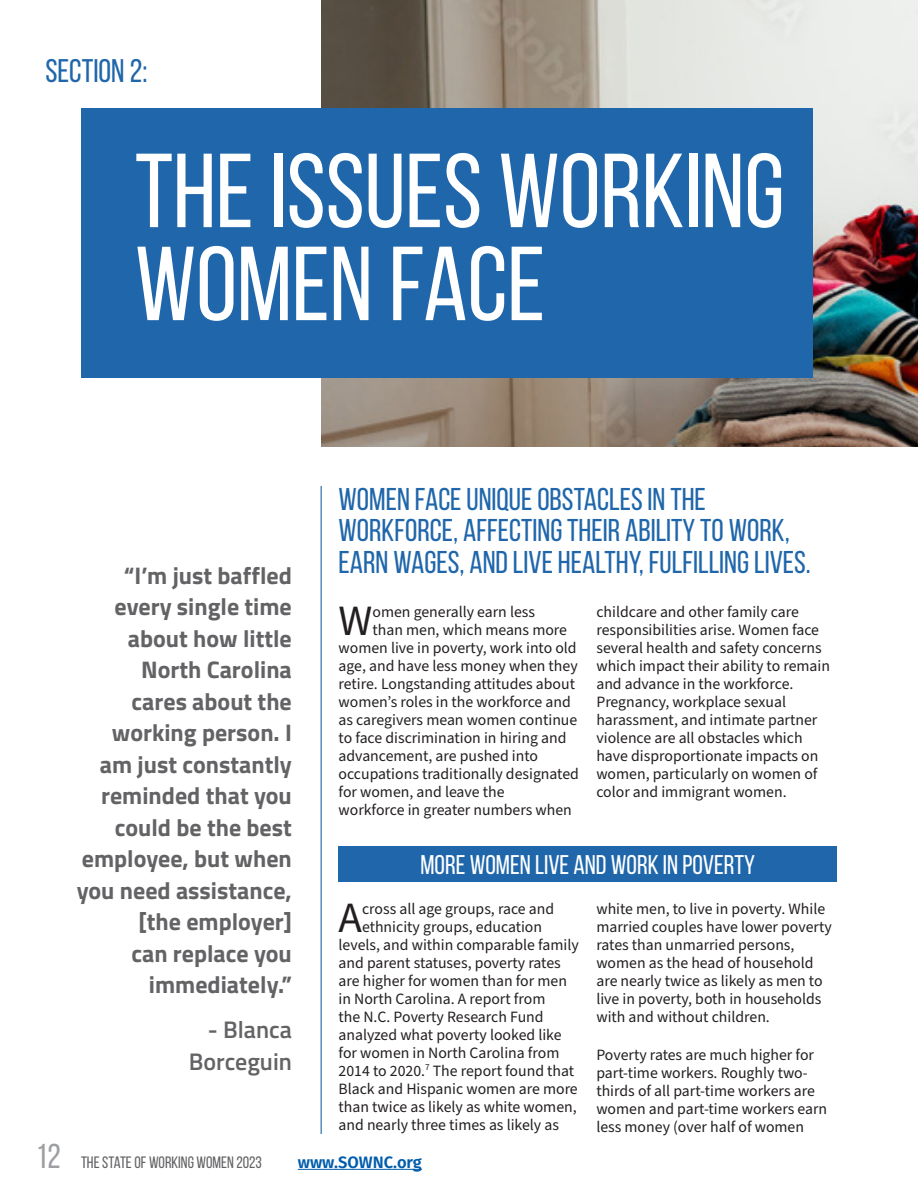
<style>
.page{position:relative;width:918px;height:1188px;background:#fff}
.page>*{position:absolute;margin:0;border:0;box-sizing:border-box;transform-origin:0 0}
._90_Header_white_Bebas_Neue{font:105px/93px "Bebas Neue";color:#fff}
.TEXT_-_1st_para_-_CAP{font:43.2px "Source Sans Pro";color:#231f20}
._18_Content_gray_Bebas_Neue{font:32.7px "Bebas Neue";color:#1f66aa}
.SUBHED-blue{font:31.5px/31.5px "Bebas Neue";color:#1f66aa}
.SUB_SUB_hed_-_orange_box{font:27px "Bebas Neue";color:#fff}
.PULL_QUOTE_-_rt_flush{font:700 24px/31.5px "Titillium Web";color:#636366;text-align:right}
.PULL_QUOTE_-_rt_flush-2{font:600 24px/31.5px "Titillium Web";color:#636366;text-align:right}
.t1{font:16.5px "Bebas Neue";color:#636366}
.t2{font:600 16.5px "Fira Sans";color:#015dac}
.TEXT_-_1st_para_-_CAP-2{font:15.75px/18px "Source Sans Pro";color:#231f20}
.TEXT{font:15.75px/18px "Source Sans Pro";color:#231f20}
.s1{font-size:34.5px;color:#9d9fa2}
</style>
<div class="page">
<img style="left:322px;top:0;width:596px;height:446px">
<hr style="left:298px;top:1169px;width:124px;height:1px;background:#015dac">
<div style="left:81px;top:108px;width:731px;height:270px;background:#1f66aa"></div>
<hr style="left:321px;top:486px;width:1px;height:648px;background:#1f66aa">
<div style="left:339px;top:847px;width:498px;height:35px;background:#1f66aa"></div>
<p class="_18_Content_gray_Bebas_Neue" style="left:45px;top:53px;width:104px">SECTION 2:</p>
<p class="_90_Header_white_Bebas_Neue" style="left:135px;top:143px;width:651px">THE ISSUES WORKING<br>WOMEN FACE</p>
<p class="PULL_QUOTE_-_rt_flush" style="left:77px;top:558px;width:217px">“I’m just baffled every single time about how little<br>North Carolina<br>cares about the working person. I am just constantly reminded that you could be the best employee, but when you need assistance, [the employer]<br>can replace you immediately.”</p>
<p class="PULL_QUOTE_-_rt_flush-2" style="left:189px;top:1013px;width:105px">- Blanca<br>Borceguin</p>
<p class="SUBHED-blue" style="left:339px;top:483px;width:474px">WOMEN FACE UNIQUE OBSTACLES IN THE<br>WORKFORCE, AFFECTING THEIR ABILITY TO WORK,<br>EARN WAGES, AND LIVE HEALTHY, FULFILLING LIVES.</p>
<p class="TEXT_-_1st_para_-_CAP" style="left:339px;top:592px;width:35px">W</p>
<p class="TEXT_-_1st_para_-_CAP-2" style="left:373px;top:603px;width:164px">omen generally earn less</p>
<p class="TEXT_-_1st_para_-_CAP-2" style="left:373px;top:621px;width:196px">than men, which means more</p>
<p class="TEXT_-_1st_para_-_CAP-2" style="left:339px;top:639px;width:240px">women live in poverty, work into old</p>
<p class="TEXT_-_1st_para_-_CAP-2" style="left:339px;top:657px;width:241px">age, and have less money when they</p>
<p class="TEXT_-_1st_para_-_CAP-2" style="left:339px;top:675px;width:238px">retire. Longstanding attitudes about</p>
<p class="TEXT_-_1st_para_-_CAP-2" style="left:339px;top:693px;width:234px">women’s roles in the workforce and</p>
<p class="TEXT_-_1st_para_-_CAP-2" style="left:339px;top:711px;width:240px">as caregivers mean women continue</p>
<p class="TEXT_-_1st_para_-_CAP-2" style="left:339px;top:729px;width:229px">to face discrimination in hiring and</p>
<p class="TEXT_-_1st_para_-_CAP-2" style="left:339px;top:747px;width:201px">advancement, are pushed into</p>
<p class="TEXT_-_1st_para_-_CAP-2" style="left:339px;top:765px;width:242px">occupations traditionally designated</p>
<p class="TEXT_-_1st_para_-_CAP-2" style="left:339px;top:783px;width:167px">for women, and leave the</p>
<p class="TEXT_-_1st_para_-_CAP-2" style="left:339px;top:801px;width:235px">workforce in greater numbers when</p>
<p class="TEXT_-_1st_para_-_CAP-2" style="left:596px;top:603px;width:235px">childcare and other family care responsibilities arise. Women face several health and safety concerns which impact their ability to remain and advance in the workforce.<br>Pregnancy, workplace sexual harassment, and intimate partner violence are all obstacles which have disproportionate impacts on women, particularly on women of color and immigrant women.</p>
<p class="SUB_SUB_hed_-_orange_box" style="left:421px;top:850px;width:336px">MORE WOMEN LIVE AND WORK IN POVERTY</p>
<p class="TEXT_-_1st_para_-_CAP" style="left:339px;top:888px;width:25px">A</p>
<p class="TEXT_-_1st_para_-_CAP-2" style="left:362px;top:900px;width:194px">cross all age groups, race and</p>
<p class="TEXT_-_1st_para_-_CAP-2" style="left:362px;top:918px;width:182px">ethnicity groups, education</p>
<p class="TEXT_-_1st_para_-_CAP-2" style="left:339px;top:936px;width:242px">levels, and within comparable family</p>
<p class="TEXT_-_1st_para_-_CAP-2" style="left:339px;top:954px;width:224px">and parent statuses, poverty rates</p>
<p class="TEXT_-_1st_para_-_CAP-2" style="left:339px;top:972px;width:230px">are higher for women than for men</p>
<p class="TEXT_-_1st_para_-_CAP-2" style="left:339px;top:990px;width:208px">in North Carolina. A report from</p>
<p class="TEXT_-_1st_para_-_CAP-2" style="left:339px;top:1008px;width:206px">the N.C. Poverty Research Fund</p>
<p class="TEXT_-_1st_para_-_CAP-2" style="left:339px;top:1026px;width:225px">analyzed what poverty looked like</p>
<p class="TEXT_-_1st_para_-_CAP-2" style="left:339px;top:1044px;width:222px">for women in North Carolina from</p>
<p class="TEXT_-_1st_para_-_CAP-2" style="left:339px;top:1062px;width:237px">2014 to 2020.<sup>7</sup> The report found that</p>
<p class="TEXT_-_1st_para_-_CAP-2" style="left:339px;top:1080px;width:241px">Black and Hispanic women are more</p>
<p class="TEXT_-_1st_para_-_CAP-2" style="left:339px;top:1098px;width:240px">than twice as likely as white women,</p>
<p class="TEXT_-_1st_para_-_CAP-2" style="left:339px;top:1116px;width:222px">and nearly three times as likely as</p>
<p class="TEXT_-_1st_para_-_CAP-2" style="left:596px;top:900px;width:237px">white men, to live in poverty. While married couples have lower poverty rates than unmarried persons, women as the head of household are nearly twice as likely as men to live in poverty, both in households with and without children.</p>
<p class="TEXT" style="left:596px;top:1046px;width:232px">Poverty rates are much higher for part-time workers. Roughly two&shy;thirds of all part-time workers are women and part-time workers earn less money (over half of women</p>
<p class="t1" style="left:36px;top:1153px;width:228px"><span class="s1">12</span> THE STATE OF WORKING WOMEN 2023</p>
<p class="t2" style="left:298px;top:1148px;width:126px">www.SOWNC.org</p>
</div>
